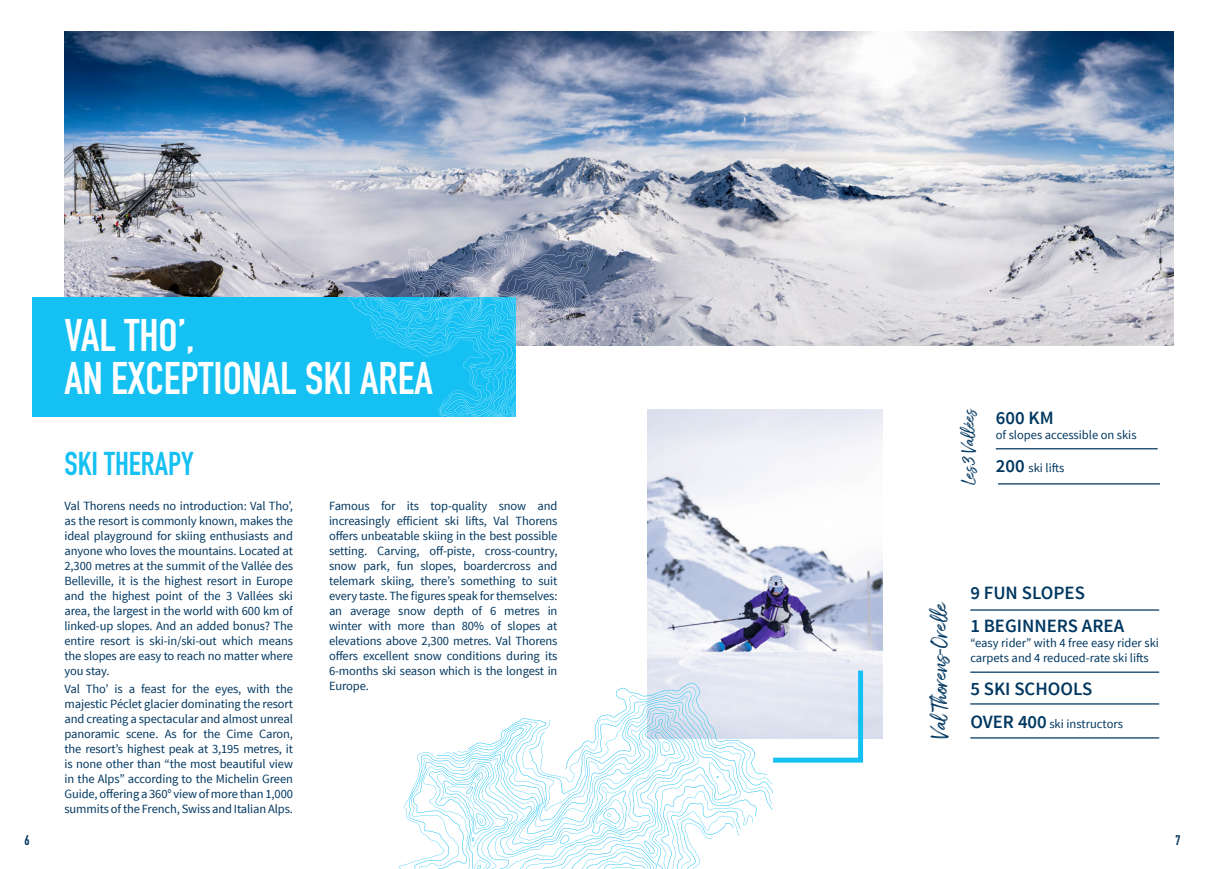
<style>
.page{position:relative;width:1205px;height:869px;background:#fff}
.page>*{position:absolute;margin:0;border:0;box-sizing:border-box;transform-origin:0 0}
.t1{font:700 45px "DIN Condensed";color:#fff}
.t2{font:700 32.5px "DIN Condensed";color:#15c0f2}
.t3{font:22.5px "Amithen";color:#003760}
.t4{font:600 18.75px "Source Sans Pro";color:#003760}
.t5{font:18.75px "Amithen";color:#003760}
.t6{font:700 13.75px "DIN Condensed";color:#003760}
.t7{font:12.5px/15px "Source Sans Pro";letter-spacing:-.01em;color:#003760;text-align:justify}
.s1{font-weight:600;font-size:18.75px}
</style>
<div class="page">
<img style="left:65px;top:32px;width:1108px;height:313px">
<div style="left:32px;top:297px;width:483px;height:120px;background:#15c0f2"></div>
<hr style="left:996px;top:448px;width:161px;height:1px;background:#003760">
<hr style="left:998px;top:483px;width:162px;height:1px;background:#003760">
<hr style="left:970px;top:609px;width:189px;height:1px;background:#003760">
<hr style="left:970px;top:671px;width:189px;height:1px;background:#003760">
<hr style="left:970px;top:703px;width:189px;height:1px;background:#003760">
<hr style="left:970px;top:737px;width:189px;height:1px;background:#003760">
<img style="left:647px;top:409px;width:235px;height:329px">
<svg style="left:409px;top:665px;width:456px;height:203px"></svg>
<svg style="left:349px;top:238px;width:9px;height:72px"></svg>
<svg style="left:358px;top:234px;width:5px;height:79px"></svg>
<svg style="left:363px;top:232px;width:4px;height:83px"></svg>
<svg style="left:367px;top:232px;width:44px;height:92px"></svg>
<svg style="left:422px;top:226px;width:197px;height:120px"></svg>
<svg style="left:424px;top:228px;width:193px;height:118px"></svg>
<svg style="left:371px;top:243px;width:244px;height:174px"></svg>
<p class="t1" style="left:65px;top:305px;width:132px">VAL THO’,</p>
<p class="t1" style="left:65px;top:347px;width:370px">AN EXCEPTIONAL SKI AREA</p>
<p class="t2" style="left:65px;top:442px;width:131px">SKI THERAPY</p>
<p class="t7" style="left:65px;top:498px;width:230px">Val Thorens needs no introduction: Val Tho’, as the resort is commonly known, makes the ideal playground for skiing enthusiasts and anyone who loves the mountains. Located at 2,300 metres at the summit of the Vallée des Belleville, it is the highest resort in Europe and the highest point of the 3 Vallées ski area, the largest in the world with 600 km of linked-up slopes. And an added bonus? The entire resort is ski-in/ski-out which means the slopes are easy to reach no matter where you stay.</p>
<p class="t7" style="left:65px;top:681px;width:230px">Val Tho’ is a feast for the eyes, with the majestic Péclet glacier dominating the resort and creating a spectacular and almost unreal panoramic scene. As for the Cime Caron, the resort’s highest peak at 3,195 metres, it is none other than “the most beautiful view in the Alps” according to the Michelin Green Guide, offering a 360° view of more than 1,000 summits of the French, Swiss and Italian Alps.</p>
<p class="t7" style="left:329px;top:498px;width:230px">Famous for its top-quality snow and increasingly efficient ski lifts, Val Thorens offers unbeatable skiing in the best possible setting. Carving, off-piste, cross-country, snow park, fun slopes, boardercross and telemark skiing, there’s something to suit every taste. The figures speak for themselves: an average snow depth of 6 metres in winter with more than 80% of slopes at elevations above 2,300 metres. Val Thorens offers excellent snow conditions during its 6-months ski season which is the longest in Europe.</p>
<p class="t5" style="left:957px;top:484px;width:79px;rotate:-90deg">Les 3 Vallées</p>
<p class="t4" style="left:996px;top:405px;width:59px">600 KM</p>
<p class="t7" style="left:996px;top:427px;width:142px">of slopes accessible on skis</p>
<p class="t7" style="left:996px;top:460px;width:70px"><span class="s1">200</span> ski lifts</p>
<p class="t3" style="left:926px;top:738px;width:139px;rotate:-90deg">Val Thorens-Orelle</p>
<p class="t4" style="left:970px;top:580px;width:116px">9 FUN SLOPES</p>
<p class="t4" style="left:970px;top:613px;width:155px">1 BEGINNERS AREA</p>
<p class="t7" style="left:970px;top:635px;width:190px">“easy rider” with 4 free easy rider ski carpets and 4 reduced-rate ski lifts</p>
<p class="t4" style="left:970px;top:677px;width:123px">5 SKI SCHOOLS</p>
<p class="t7" style="left:970px;top:716px;width:154px"><span class="s1">OVER 400</span> ski instructors</p>
<p class="t6" style="left:24px;top:830px;width:7px">6</p>
<p class="t6" style="left:1175px;top:830px;width:7px">7</p>
</div>
